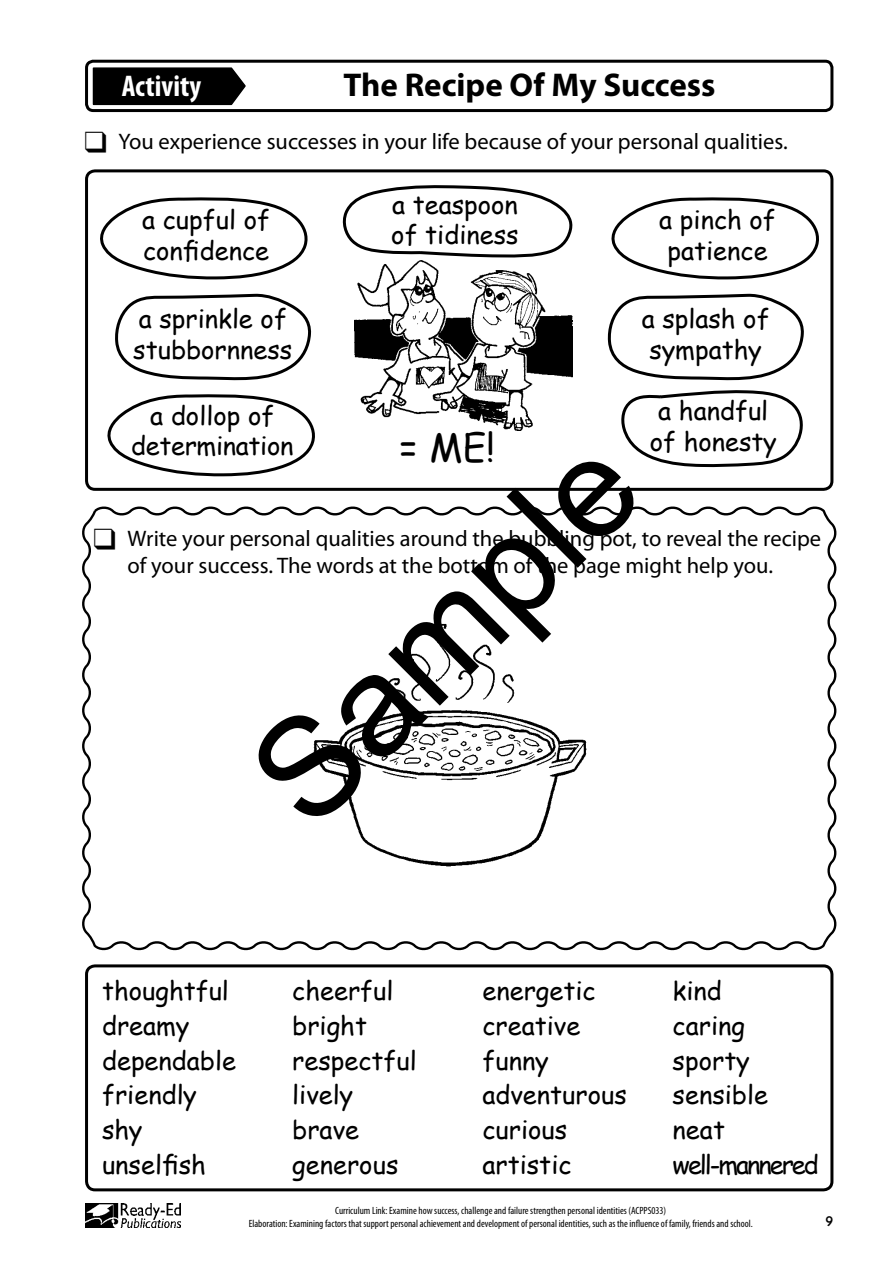
<style>
.page{position:relative;width:893px;height:1263px;background:#fff}
.page>*{position:absolute;margin:0;border:0;box-sizing:border-box;transform-origin:0 0}
.t1{font:140.55px "Arial";color:#000}
.t2{font:37.5px "Comic Sans MS";color:#000}
.t3{font:700 33px "Myriad Pro";color:#000}
.t4{font:700 condensed 30px "Myriad Pro";color:#fff}
.t5{font:25.5px/34.8px "Comic Sans MS";color:#000}
.t6{font:22.5px/27px "Myriad Pro";color:#000}
.t7{font:15px "Geometric 231 BT Bold C";color:#000}
.t8{font:condensed 10.5px/12.6px "Myriad Pro";color:#000;text-align:center}
</style>
<div class="page">
<svg style="left:92px;top:67px;width:154px;height:39px;background:#151515"></svg>
<img style="left:85px;top:1203px;width:95px;height:24px">
<div style="left:85px;top:60px;width:748px;height:52px;border:3px solid #000;border-radius:7px"></div>
<div style="left:85px;top:169px;width:748px;height:322px;border:3px solid #000;border-radius:9px"></div>
<div style="left:85px;top:964px;width:748px;height:227px;border:3px solid #000;border-radius:9px"></div>
<svg style="left:82px;top:506px;width:755px;height:445px"></svg>
<svg style="left:115px;top:293px;width:197px;height:88px"></svg>
<svg style="left:608px;top:293px;width:196px;height:88px"></svg>
<svg style="left:621px;top:390px;width:182px;height:78px"></svg>
<svg style="left:100px;top:197px;width:208px;height:83px"></svg>
<svg style="left:107px;top:394px;width:208px;height:83px"></svg>
<svg style="left:611px;top:197px;width:208px;height:83px"></svg>
<svg style="left:342px;top:185px;width:230px;height:69px"></svg>
<img style="left:354px;top:254px;width:219px;height:176px">
<img style="left:303px;top:618px;width:298px;height:259px">
<p class="t4" style="left:122px;top:67px;width:81px">Activity</p>
<p class="t3" style="left:344px;top:63px;width:373px">The Recipe Of My Success</p>
<p class="t6" style="left:85px;top:127px;width:705px">❑ You experience successes in your life because of your personal qualities.</p>
<p class="t5" style="left:142px;top:204px;width:129px;line-height:30.6px">a cupful of confidence</p>
<p class="t5" style="left:391px;top:188px;width:129px;line-height:30.6px">a teaspoon of tidiness</p>
<p class="t5" style="left:659px;top:204px;width:118px;line-height:30.6px;text-align:center">a pinch of patience</p>
<p class="t5" style="left:133px;top:303px;width:161px;line-height:30.6px">a sprinkle of stubbornness</p>
<p class="t5" style="left:642px;top:303px;width:129px;line-height:30.6px;text-align:center">a splash of sympathy</p>
<p class="t5" style="left:131px;top:399px;width:164px;line-height:30.6px;text-align:center">a dollop of determination</p>
<p class="t5" style="left:650px;top:395px;width:129px;line-height:30.6px;text-align:center">a handful of honesty</p>
<h2 class="t2" style="left:399px;top:420px;width:97px">= ME!</h2>
<h1 class="t1" style="left:212px;top:734px;width:478px;rotate:-45deg">Sample</h1>
<p class="t6" style="left:128px;top:525px;width:695px;text-indent:-34px">❑ Write your personal qualities around the bubbling pot, to reveal the recipe of your success. The words at the bottom of the page might help you.</p>
<p class="t5" style="left:102px;top:972px;width:136px">thoughtful dreamy dependable friendly shy unselfish</p>
<p class="t5" style="left:292px;top:972px;width:126px">cheerful bright respectful lively brave generous</p>
<p class="t5" style="left:482px;top:972px;width:146px">energetic creative funny adventurous curious artistic</p>
<p class="t5" style="left:673px;top:972px;width:148px">kind<br>caring sporty sensible neat well-mannered</p>
<p class="t8" style="left:249px;top:1204px;width:505px">Curriculum Link: Examine how success, challenge and failure strengthen personal identities (ACPPS033)<br>Elaboration: Examining factors that support personal achievement and development of personal identities, such as the influence of family, friends and school.</p>
<p class="t7" style="left:825px;top:1210px;width:10px">9</p>
</div>
